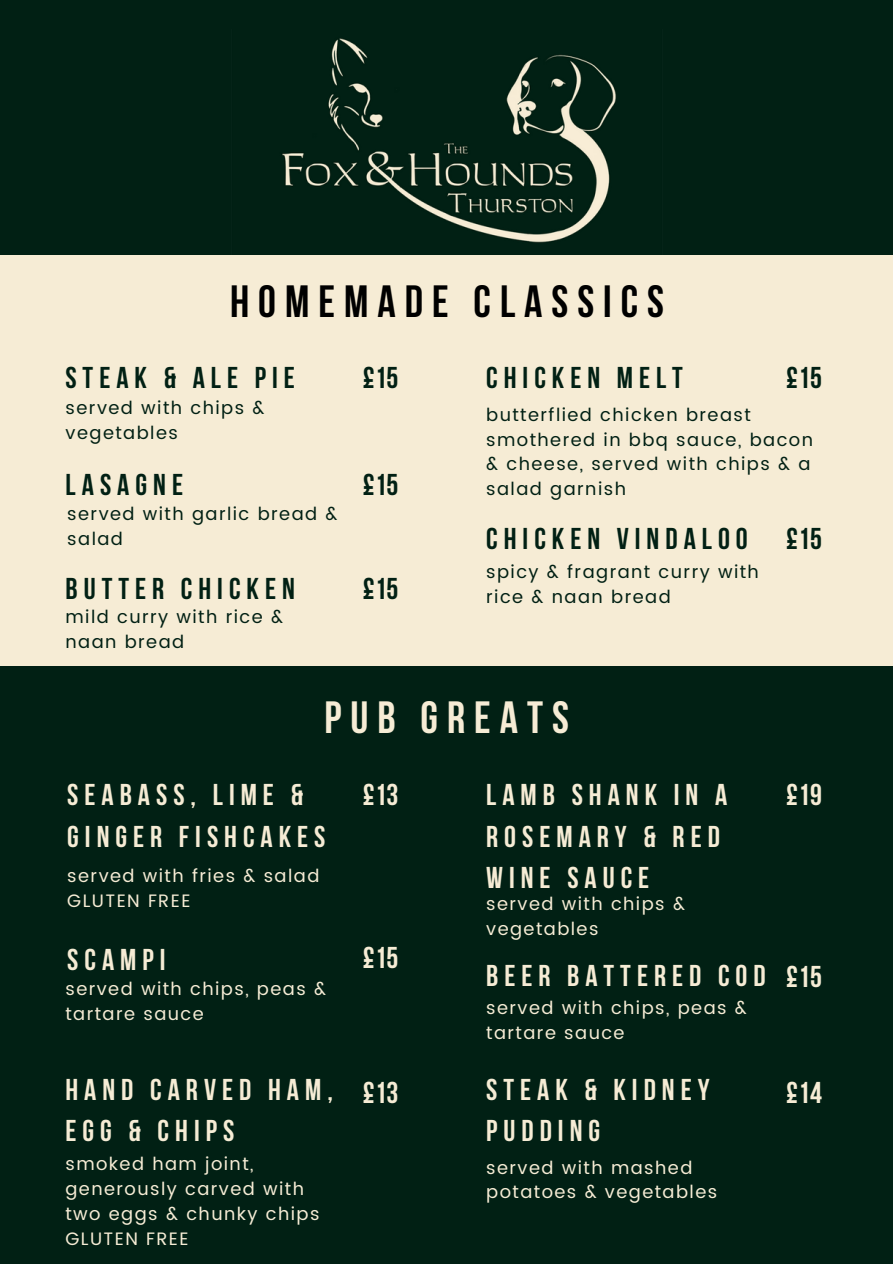
<style>
.page{position:relative;width:893px;height:1264px;background:#fff}
.page>*{position:absolute;margin:0;border:0;box-sizing:border-box;transform-origin:0 0}
.t1{font:700 45px "Bebas Neue";letter-spacing:.2em;color:#000}
.t2{font:700 45px "Bebas Neue";letter-spacing:.2em;color:#f6ecd5}
.t3{font:700 30px/41.7px "Bebas Neue";letter-spacing:.2em;color:#f6ecd5}
.t4{font:700 30px "Bebas Neue";letter-spacing:.2em;color:#012014}
.t5{font:18px/24.8px "Poppins";letter-spacing:.08em;color:#f6ecd5}
.t6{font:18px/24.8px "Poppins";letter-spacing:.08em;color:#012014}
</style>
<div class="page">
<div style="left:0;top:0;width:892px;height:1263px;background:#012014"></div>
<div style="left:0;top:255px;width:892px;height:410px;background:#f6ecd5"></div>
<img style="left:282px;top:38px;width:334px;height:205px">
<h1 class="t1" style="left:230px;top:283px;width:435px">HOMEMADE CLASSICS</h1>
<h3 class="t4" style="left:65px;top:366px;width:231px">STEAK &amp; ALE PIE</h3>
<h2 class="t4" style="left:363px;top:366px;width:37px">£15</h2>
<p class="t4" style="left:486px;top:366px;width:198px">CHICKEN MELT</p>
<h3 class="t4" style="left:786px;top:366px;width:37px">£15</h3>
<h3 class="t6" style="left:66px;top:395px;width:200px">served with chips &amp; vegetables</h3>
<p class="t6" style="left:486px;top:402px;width:328px">butterflied chicken breast smothered in bbq sauce, bacon &amp; cheese, served with chips &amp; a salad garnish</p>
<h2 class="t6" style="left:67px;top:502px;width:272px">served with garlic bread &amp; salad</h2>
<h3 class="t4" style="left:66px;top:576px;width:231px">BUTTER CHICKEN</h3>
<h2 class="t4" style="left:363px;top:576px;width:37px">£15</h2>
<p class="t6" style="left:65px;top:604px;width:219px">mild curry with rice &amp; naan bread</p>
<h2 class="t4" style="left:66px;top:472px;width:119px">LASAGNE</h2>
<p class="t4" style="left:363px;top:472px;width:37px">£15</p>
<h3 class="t4" style="left:486px;top:526px;width:263px">CHICKEN VINDALOO</h3>
<p class="t4" style="left:786px;top:526px;width:37px">£15</p>
<h2 class="t6" style="left:486px;top:559px;width:274px">spicy &amp; fragrant curry with rice &amp; naan bread</h2>
<h1 class="t2" style="left:324px;top:699px;width:246px">PUB GREATS</h1>
<h3 class="t3" style="left:67px;top:776px;width:260px">SEABASS, LIME &amp;<br>GINGER FISHCAKES</h3>
<p class="t3" style="left:363px;top:776px;width:37px">£13</p>
<p class="t5" style="left:67px;top:863px;width:254px">served with fries &amp; salad</p>
<h2 class="t5" style="left:67px;top:888px;width:125px">GLUTEN FREE</h2>
<h3 class="t3" style="left:486px;top:776px;width:242px">LAMB SHANK IN A<br>ROSEMARY &amp; RED<br>WINE SAUCE</h3>
<p class="t3" style="left:786px;top:776px;width:37px">£19</p>
<h2 class="t5" style="left:486px;top:891px;width:200px">served with chips &amp; vegetables</h2>
<h3 class="t3" style="left:67px;top:941px;width:100px">SCAMPI</h3>
<p class="t3" style="left:363px;top:939px;width:37px">£15</p>
<h2 class="t3" style="left:486px;top:957px;width:281px">BEER BATTERED COD</h2>
<h3 class="t3" style="left:786px;top:959px;width:37px">£15</h3>
<h2 class="t5" style="left:65px;top:976px;width:262px">served with chips, peas &amp; tartare sauce</h2>
<p class="t5" style="left:486px;top:995px;width:262px">served with chips, peas &amp; tartare sauce</p>
<h3 class="t3" style="left:486px;top:1071px;width:225px">STEAK &amp; KIDNEY<br>PUDDING</h3>
<h2 class="t5" style="left:486px;top:1154px;width:232px">served with mashed potatoes &amp; vegetables</h2>
<p class="t3" style="left:65px;top:1071px;width:269px">HAND CARVED HAM,</p>
<p class="t3" style="left:786px;top:1074px;width:37px">£14</p>
<p class="t3" style="left:65px;top:1112px;width:170px">EGG &amp; CHIPS</p>
<h3 class="t5" style="left:65px;top:1151px;width:255px">smoked ham joint, generously carved with two eggs &amp; chunky chips</h3>
<h2 class="t5" style="left:65px;top:1226px;width:125px">GLUTEN FREE</h2>
<p class="t3" style="left:363px;top:1074px;width:37px">£13</p>
</div>
